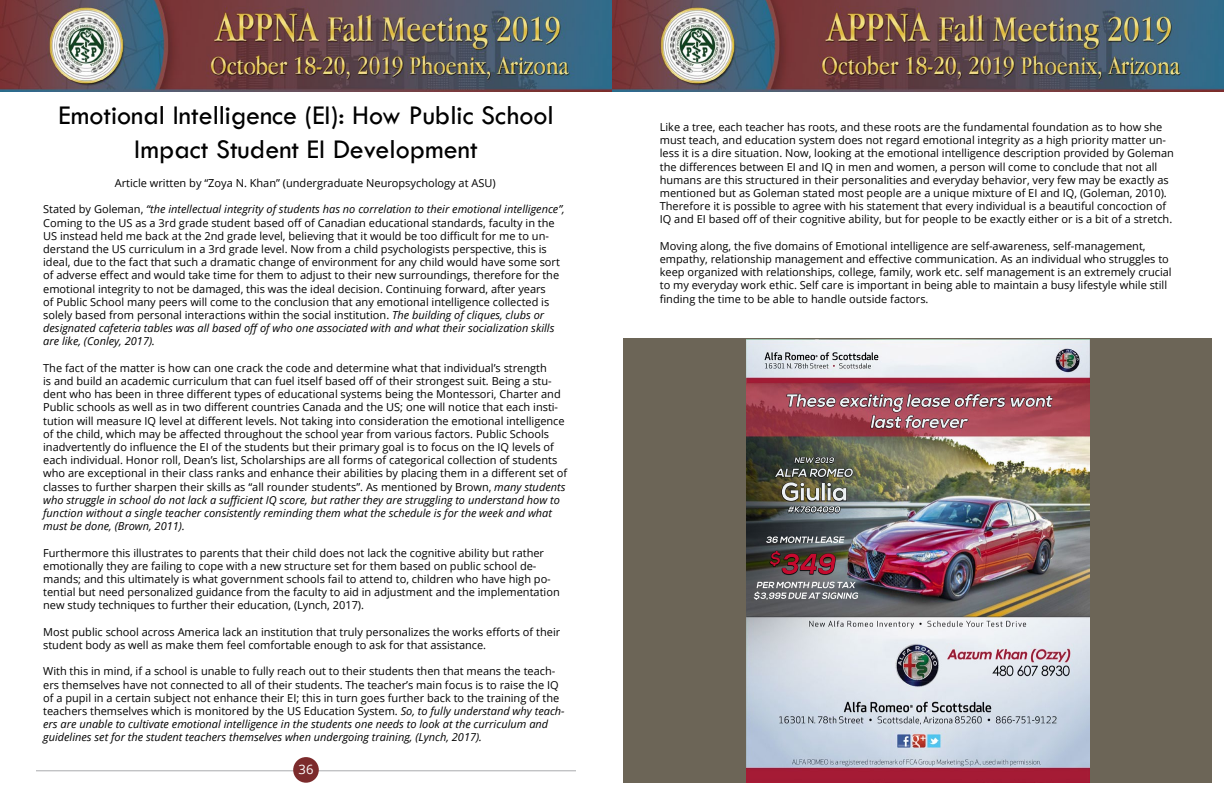
<style>
.page{position:relative;width:1224px;height:792px;background:#fff}
.page>*{position:absolute;margin:0;border:0;box-sizing:border-box;transform-origin:0 0}
.t1{font:28px/33.6px "Tw Cen";color:#000;text-align:center}
.t2{font:13px "Open Sans";color:#fff}
.t3{font:11px/13.2px "Open Sans";color:#000}
.s1{font-style:italic}
</style>
<div class="page">
<hr style="left:36px;top:771px;width:540px;height:1px;background:#a9abae">
<img style="left:0;top:0;width:1224px;height:91px">
<div style="left:293px;top:757px;width:26px;height:26px;background:#7c2b2c;border-radius:50%"></div>
<div style="left:624px;top:338px;width:588px;height:445px;background:#6c6557"></div>
<img style="left:746px;top:340px;width:344px;height:443px">
<img style="left:787px;top:394px;width:266px;height:18px">
<img style="left:871px;top:415px;width:97px;height:13px">
<img style="left:775px;top:457px;width:78px;height:20px">
<img style="left:766px;top:536px;width:79px;height:7px">
<img style="left:757px;top:582px;width:99px;height:6px">
<img style="left:754px;top:592px;width:104px;height:8px">
<img style="left:770px;top:551px;width:66px;height:23px">
<img style="left:788px;top:506px;width:52px;height:7px">
<h1 class="t1" style="left:58px;top:99px;width:496px">Emotional Intelligence (EI): How Public School<br>Impact Student EI Development</h1>
<p class="t3" style="left:115px;top:176px;width:382px">Article written by “Zoya N. Khan” (undergraduate Neuropsychology at ASU)</p>
<p class="t3" style="left:43px;top:203px;width:523px">Stated by Goleman, <span class="s1">“the intellectual integrity of students has no correlation to their emotional intelligence”, </span>Coming to the US as a 3rd grade student based off of Canadian educational standards, faculty in the US instead held me back at the 2nd grade level, believing that it would be too difficult for me to un&shy;derstand the US curriculum in a 3rd grade level. Now from a child psychologists perspective, this is ideal, due to the fact that such a dramatic change of environment for any child would have some sort of adverse effect and would take time for them to adjust to their new surroundings, therefore for the emotional integrity to not be damaged, this was the ideal decision. Continuing forward, after years<br>of Public School many peers will come to the conclusion that any emotional intelligence collected is solely based from personal interactions within the social institution. <span class="s1">The building of cliques, clubs or designated cafeteria tables was all based off of who one associated with and what their socialization skills are like, (Conley, 2017).</span></p>
<p class="t3" style="left:43px;top:361px;width:526px">The fact of the matter is how can one crack the code and determine what that individual’s strength<br>is and build an academic curriculum that can fuel itself based off of their strongest suit. Being a stu&shy;dent who has been in three different types of educational systems being the Montessori, Charter and Public schools as well as in two different countries Canada and the US; one will notice that each insti&shy;tution will measure IQ level at different levels. Not taking into consideration the emotional intelligence of the child, which may be affected throughout the school year from various factors. Public Schools inadvertently do influence the EI of the students but their primary goal is to focus on the IQ levels of each individual. Honor roll, Dean’s list, Scholarships are all forms of categorical collection of students who are exceptional in their class ranks and enhance their abilities by placing them in a different set of classes to further sharpen their skills as “all rounder students”. As mentioned by Brown, <span class="s1">many students who struggle in school do not lack a sufficient IQ score, but rather they are struggling to understand how to function without a single teacher consistently reminding them what the schedule is for the week and what must be done, (Brown, 2011).</span></p>
<p class="t3" style="left:43px;top:546px;width:518px">Furthermore this illustrates to parents that their child does not lack the cognitive ability but rather emotionally they are failing to cope with a new structure set for them based on public school de&shy;mands; and this ultimately is what government schools fail to attend to, children who have high po&shy;tential but need personalized guidance from the faculty to aid in adjustment and the implementation new study techniques to further their education, (Lynch, 2017).</p>
<p class="t3" style="left:43px;top:625px;width:519px">Most public school across America lack an institution that truly personalizes the works efforts of their student body as well as make them feel comfortable enough to ask for that assistance.</p>
<p class="t3" style="left:43px;top:665px;width:523px">With this in mind, if a school is unable to fully reach out to their students then that means the teach&shy;ers themselves have not connected to all of their students. The teacher’s main focus is to raise the IQ of a pupil in a certain subject not enhance their EI; this in turn goes further back to the training of the teachers themselves which is monitored by the US Education System. <span class="s1">So, to fully understand why teach&shy;ers are unable to cultivate emotional intelligence in the students one needs to look at the curriculum and guidelines set for the student teachers themselves when undergoing training, (Lynch, 2017).</span></p>
<p class="t2" style="left:299px;top:761px;width:16px">36</p>
<p class="t3" style="left:660px;top:120px;width:516px">Like a tree, each teacher has roots, and these roots are the fundamental foundation as to how she must teach, and education system does not regard emotional integrity as a high priority matter un&shy;less it is a dire situation. Now, looking at the emotional intelligence description provided by Goleman the differences between EI and IQ in men and women, a person will come to conclude that not all humans are this structured in their personalities and everyday behavior, very few may be exactly as mentioned but as Goleman stated most people are a unique mixture of EI and IQ, (Goleman, 2010).<br>Therefore it is possible to agree with his statement that every individual is a beautiful concoction of IQ and EI based off of their cognitive ability, but for people to be exactly either or is a bit of a stretch.</p>
<p class="t3" style="left:660px;top:239px;width:513px">Moving along, the five domains of Emotional intelligence are self-awareness, self-management, empathy, relationship management and effective communication. As an individual who struggles to keep organized with relationships, college, family, work etc. self management is an extremely crucial to my everyday work ethic. Self care is important in being able to maintain a busy lifestyle while still finding the time to be able to handle outside factors.</p>
</div>
